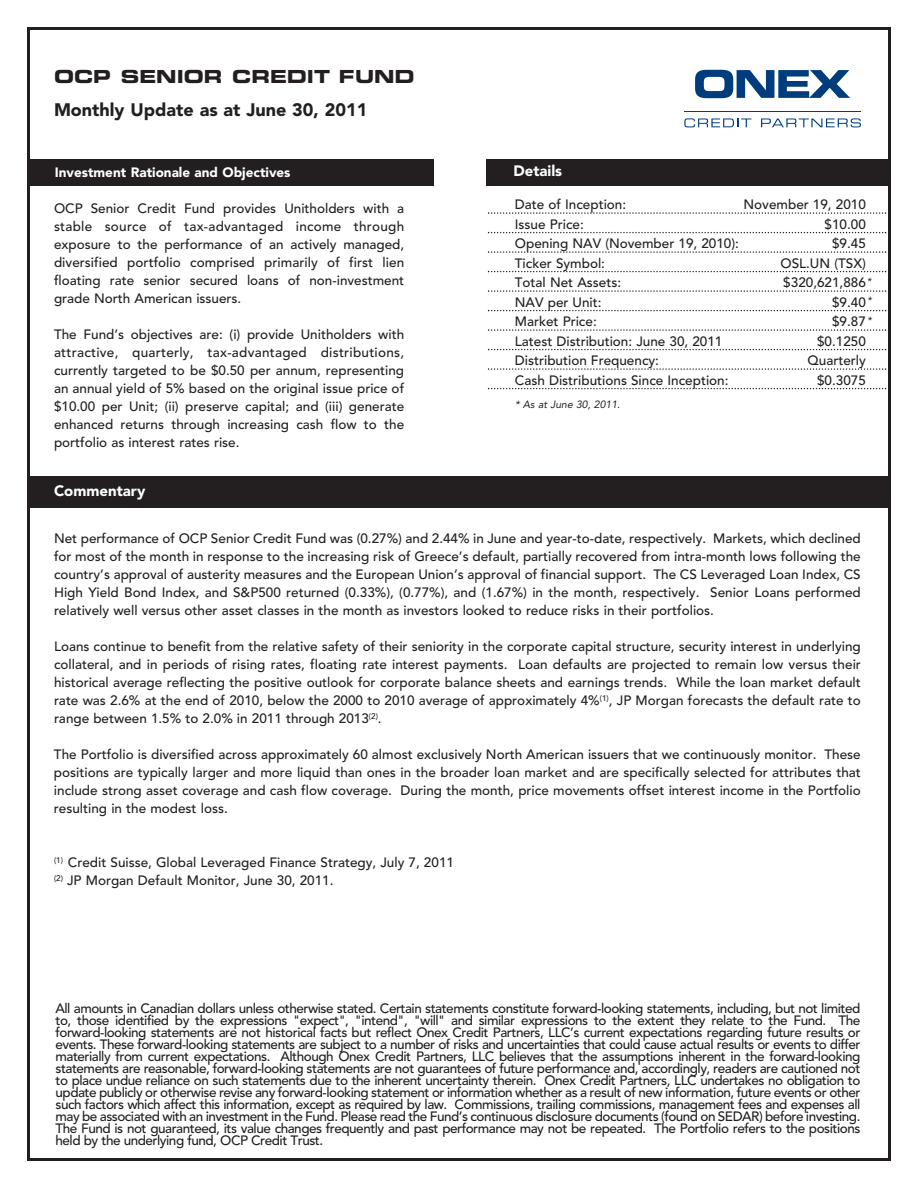
<style>
.page{position:relative;width:918px;height:1188px;background:#fff}
.page>*{position:absolute;margin:0;border:0;box-sizing:border-box;transform-origin:0 0}
.t1{font:900 18px "Avenir LT Std";color:#231f20}
.t2{font:18px "Eurostile Bold Extended Two";color:#231f20}
.t3{font:900 15px "Avenir LT Std";color:#fff}
.t4{font:500 13.5px/18px "Avenir LT Std";color:#231f20;text-align:justify}
.t5{font:900 13.5px "Avenir LT Std";color:#fff}
.t6{font:italic 10.5px/19.4px "Avenir LT Std";color:#231f20;text-align:justify}
</style>
<div class="page">
<svg style="left:695px;top:70px;width:155px;height:28px"></svg>
<hr style="left:684px;top:111px;width:177px;height:1px;background:#013d7d">
<svg style="left:684px;top:118px;width:67px;height:9px"></svg>
<svg style="left:761px;top:118px;width:100px;height:9px"></svg>
<svg style="left:488px;top:212px;width:398px;height:2px"></svg>
<svg style="left:488px;top:232px;width:398px;height:1px"></svg>
<svg style="left:488px;top:251px;width:398px;height:2px"></svg>
<svg style="left:488px;top:271px;width:398px;height:1px"></svg>
<svg style="left:488px;top:290px;width:398px;height:2px"></svg>
<svg style="left:488px;top:310px;width:398px;height:1px"></svg>
<svg style="left:488px;top:329px;width:398px;height:2px"></svg>
<svg style="left:488px;top:349px;width:398px;height:1px"></svg>
<svg style="left:488px;top:368px;width:398px;height:2px"></svg>
<svg style="left:488px;top:388px;width:398px;height:1px"></svg>
<div style="left:486px;top:159px;width:404px;height:27px;background:#231f20"></div>
<div style="left:27px;top:476px;width:864px;height:32px;background:#231f20"></div>
<div style="left:29px;top:159px;width:404px;height:27px;background:#231f20"></div>
<h1 class="t2" style="left:54px;top:70px;width:362px">OCP SENIOR CREDIT FUND</h1>
<h1 class="t1" style="left:54px;top:103px;width:315px">Monthly Update as at June 30, 2011</h1>
<p class="t5" style="left:55px;top:167px;width:237px">Investment Rationale and Objectives</p>
<p class="t4" style="left:54px;top:201px;width:352px">OCP Senior Credit Fund provides Unitholders with a stable source of tax-advantaged income through exposure to the performance of an actively managed, diversified portfolio comprised primarily of first lien floating rate senior secured loans of non-investment grade North American issuers.</p>
<p class="t4" style="left:54px;top:327px;width:352px">The Fund’s objectives are: (i) provide Unitholders with attractive, quarterly, tax-advantaged distributions, currently targeted to be $0.50 per annum, representing an annual yield of 5% based on the original issue price of $10.00 per Unit; (ii) preserve capital; and (iii) generate enhanced returns through increasing cash flow to the portfolio as interest rates rise.</p>
<p class="t3" style="left:513px;top:165px;width:50px">Details</p>
<p class="t4" style="left:515px;top:196px;width:113px">Date of Inception:</p>
<p class="t4" style="left:744px;top:196px;width:124px">November 19, 2010</p>
<p class="t4" style="left:515px;top:216px;width:70px">Issue Price:</p>
<p class="t4" style="left:825px;top:216px;width:43px">$10.00</p>
<p class="t4" style="left:515px;top:235px;width:226px">Opening NAV (November 19, 2010):</p>
<p class="t4" style="left:832px;top:235px;width:35px">$9.45</p>
<p class="t4" style="left:515px;top:255px;width:92px">Ticker Symbol:</p>
<p class="t4" style="left:780px;top:255px;width:87px">OSL.UN (TSX)</p>
<p class="t4" style="left:515px;top:274px;width:108px">Total Net Assets:</p>
<p class="t4" style="left:783px;top:274px;width:84px">$320,621,886</p>
<p class="t4" style="left:515px;top:294px;width:88px">NAV per Unit:</p>
<p class="t4" style="left:832px;top:294px;width:35px">$9.40</p>
<p class="t4" style="left:515px;top:313px;width:83px">Market Price:</p>
<p class="t4" style="left:832px;top:313px;width:35px">$9.87</p>
<p class="t4" style="left:515px;top:333px;width:209px">Latest Distribution: June 30, 2011</p>
<p class="t4" style="left:817px;top:333px;width:50px">$0.1250</p>
<p class="t4" style="left:515px;top:352px;width:146px">Distribution Frequency:</p>
<p class="t4" style="left:808px;top:352px;width:60px">Quarterly</p>
<p class="t4" style="left:515px;top:372px;width:215px">Cash Distributions Since Inception:</p>
<p class="t4" style="left:817px;top:372px;width:50px">$0.3075</p>
<p class="t6" style="left:867px;top:273px;width:6px">* * *</p>
<p class="t6" style="left:515px;top:396px;width:107px">* As at June 30, 2011.</p>
<p class="t3" style="left:54px;top:484px;width:93px">Commentary</p>
<p class="t4" style="left:54px;top:531px;width:808px">Net performance of OCP Senior Credit Fund was (0.27%) and 2.44% in June and year-to-date, respectively. Markets, which declined for most of the month in response to the increasing risk of Greece’s default, partially recovered from intra-month lows following the country’s approval of austerity measures and the European Union’s approval of financial support. The CS Leveraged Loan Index, CS High Yield Bond Index, and S&amp;P500 returned (0.33%), (0.77%), and (1.67%) in the month, respectively. Senior Loans performed relatively well versus other asset classes in the month as investors looked to reduce risks in their portfolios.</p>
<p class="t4" style="left:54px;top:639px;width:808px">Loans continue to benefit from the relative safety of their seniority in the corporate capital structure, security interest in underlying collateral, and in periods of rising rates, floating rate interest payments. Loan defaults are projected to remain low versus their historical average reflecting the positive outlook for corporate balance sheets and earnings trends. While the loan market default rate was 2.6% at the end of 2010, below the 2000 to 2010 average of approximately 4%<sup>(1)</sup>, JP Morgan forecasts the default rate to range between 1.5% to 2.0% in 2011 through 2013<sup>(2)</sup>.</p>
<p class="t4" style="left:54px;top:747px;width:808px">The Portfolio is diversified across approximately 60 almost exclusively North American issuers that we continuously monitor. These positions are typically larger and more liquid than ones in the broader loan market and are specifically selected for attributes that include strong asset coverage and cash flow coverage. During the month, price movements offset interest income in the Portfolio resulting in the modest loss.</p>
<p class="t4" style="left:54px;top:855px;width:402px"><sup>(1)</sup> Credit Suisse, Global Leveraged Finance Strategy, July 7, 2011 <sup>(2)</sup> JP Morgan Default Monitor, June 30, 2011.</p>
<p class="t4" style="left:56px;top:1003px;width:807px;line-height:12px">All amounts in Canadian dollars unless otherwise stated. Certain statements constitute forward-looking statements, including, but not limited to, those identified by the expressions "expect", "intend", "will" and similar expressions to the extent they relate to the Fund. The forward-looking statements are not historical facts but reflect Onex Credit Partners, LLC’s current expectations regarding future results or events. These forward-looking statements are subject to a number of risks and uncertainties that could cause actual results or events to differ materially from current expectations. Although Onex Credit Partners, LLC believes that the assumptions inherent in the forward-looking statements are reasonable, forward-looking statements are not guarantees of future performance and, accordingly, readers are cautioned not to place undue reliance on such statements due to the inherent uncertainty therein. Onex Credit Partners, LLC undertakes no obligation to update publicly or otherwise revise any forward-looking statement or information whether as a result of new information, future events or other such factors which affect this information, except as required by law. Commissions, trailing commissions, management fees and expenses all may be associated with an investment in the Fund. Please read the Fund’s continuous disclosure documents (found on SEDAR) before investing.<br>The Fund is not guaranteed, its value changes frequently and past performance may not be repeated. The Portfolio refers to the positions held by the underlying fund, OCP Credit Trust.</p>
</div>
